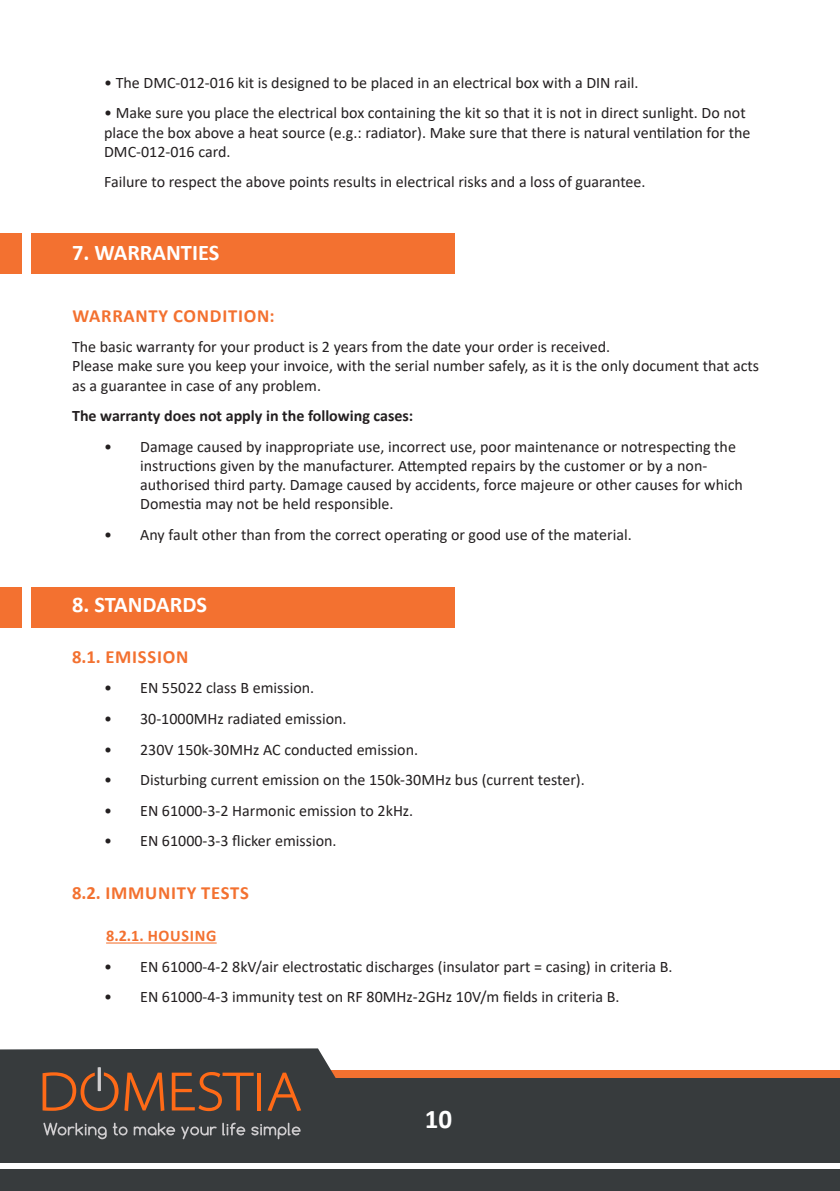
<style>
.page{position:relative;width:840px;height:1191px;background:#fff}
.page>*{position:absolute;margin:0;border:0;box-sizing:border-box;transform-origin:0 0}
.t1{font:700 27px "Calibri";color:#fff}
.Titre1{font:700 22.4px "Calibri";color:#fff}
.Titre2{font:700 18.6px "Calibri";letter-spacing:.04em;color:#f37130}
.Titre_3{font:700 16.2px "Calibri";letter-spacing:.04em;color:#f37130}
.Paragraphe_titre2{font:16px/19.2px "Calibri";color:#231f20}
.Paragraphe_titre2-2{font:700 16px "Calibri";color:#231f20}
</style>
<div class="page">
<div style="left:31px;top:587px;width:423px;height:40px;background:#f37130"></div>
<div style="left:0;top:587px;width:22px;height:40px;background:#f37130"></div>
<div style="left:0;top:1078px;width:839px;height:113px;background:#373b3d"></div>
<div style="left:0;top:1070px;width:839px;height:8px;background:#f37130"></div>
<svg style="left:0;top:1048px;width:403px;height:121px"></svg>
<svg style="left:124px;top:1072px;width:40px;height:39px"></svg>
<svg style="left:172px;top:1072px;width:81px;height:39px"></svg>
<hr style="left:257px;top:1072px;width:4px;height:38px;background:#ff6a17">
<svg style="left:267px;top:1072px;width:34px;height:39px"></svg>
<svg style="left:43px;top:1066px;width:75px;height:45px"></svg>
<svg style="left:43px;top:1122px;width:64px;height:17px"></svg>
<svg style="left:113px;top:1122px;width:14px;height:13px"></svg>
<svg style="left:134px;top:1122px;width:41px;height:13px"></svg>
<svg style="left:181px;top:1126px;width:35px;height:13px"></svg>
<svg style="left:222px;top:1122px;width:23px;height:13px"></svg>
<svg style="left:251px;top:1122px;width:49px;height:17px"></svg>
<div style="left:31px;top:234px;width:423px;height:40px;background:#f37130"></div>
<div style="left:0;top:234px;width:22px;height:40px;background:#f37130"></div>
<hr style="left:106px;top:942px;width:110px;height:1px;background:#f37130">
<div style="left:0;top:1162px;width:839px;height:6px;background:#fff"></div>
<p class="Paragraphe_titre2" style="left:104px;top:73px;width:535px">• The DMC-012-016 kit is designed to be placed in an electrical box with a DIN rail.</p>
<p class="Paragraphe_titre2" style="left:104px;top:103px;width:647px">• Make sure you place the electrical box containing the kit so that it is not in direct sunlight. Do not place the box above a heat source (e.g.: radiator). Make sure that there is natural ventilation for the<br>DMC-012-016 card.</p>
<p class="Paragraphe_titre2" style="left:104px;top:172px;width:542px">Failure to respect the above points results in electrical risks and a loss of guarantee.</p>
<p class="Titre1" style="left:72px;top:236px;width:149px">7. WARRANTIES</p>
<p class="Titre2" style="left:72px;top:302px;width:204px">WARRANTY CONDITION:</p>
<p class="Paragraphe_titre2" style="left:72px;top:337px;width:688px">The basic warranty for your product is 2 years from the date your order is received.<br>Please make sure you keep your invoice, with the serial number safely, as it is the only document that acts as a guarantee in case of any problem.</p>
<p class="Paragraphe_titre2-2" style="left:72px;top:404px;width:342px">The warranty does not apply in the following cases:</p>
<p class="Paragraphe_titre2" style="left:140px;top:436px;width:604px;text-indent:-36px">• Damage caused by inappropriate use, incorrect use, poor maintenance or notrespecting the instructions given by the manufacturer. Attempted repairs by the customer or by a non&shy;authorised third party. Damage caused by accidents, force majeure or other causes for which Domestia may not be held responsible.</p>
<p class="Paragraphe_titre2" style="left:104px;top:524px;width:529px">• Any fault other than from the correct operating or good use of the material.</p>
<p class="Titre1" style="left:72px;top:589px;width:136px">8. STANDARDS</p>
<p class="Titre2" style="left:72px;top:643px;width:118px">8.1. EMISSION</p>
<p class="Paragraphe_titre2" style="left:104px;top:678px;width:211px">• EN 55022 class B emission.</p>
<p class="Paragraphe_titre2" style="left:104px;top:708px;width:244px">• 30-1000MHz radiated emission.</p>
<p class="Paragraphe_titre2" style="left:104px;top:739px;width:315px">• 230V 150k-30MHz AC conducted emission.</p>
<p class="Paragraphe_titre2" style="left:104px;top:769px;width:482px">• Disturbing current emission on the 150k-30MHz bus (current tester).</p>
<p class="Paragraphe_titre2" style="left:104px;top:800px;width:310px">• EN 61000-3-2 Harmonic emission to 2kHz.</p>
<p class="Paragraphe_titre2" style="left:104px;top:831px;width:234px">• EN 61000-3-3 flicker emission.</p>
<p class="Titre2" style="left:72px;top:879px;width:178px">8.2. IMMUNITY TESTS</p>
<p class="Titre_3" style="left:106px;top:924px;width:112px">8.2.1. HOUSING</p>
<p class="Paragraphe_titre2" style="left:104px;top:956px;width:569px">• EN 61000-4-2 8kV/air electrostatic discharges (insulator part = casing) in criteria B.</p>
<p class="Paragraphe_titre2" style="left:104px;top:987px;width:516px">• EN 61000-4-3 immunity test on RF 80MHz-2GHz 10V/m fields in criteria B.</p>
<p class="t1" style="left:424px;top:1099px;width:29px">10</p>
</div>
